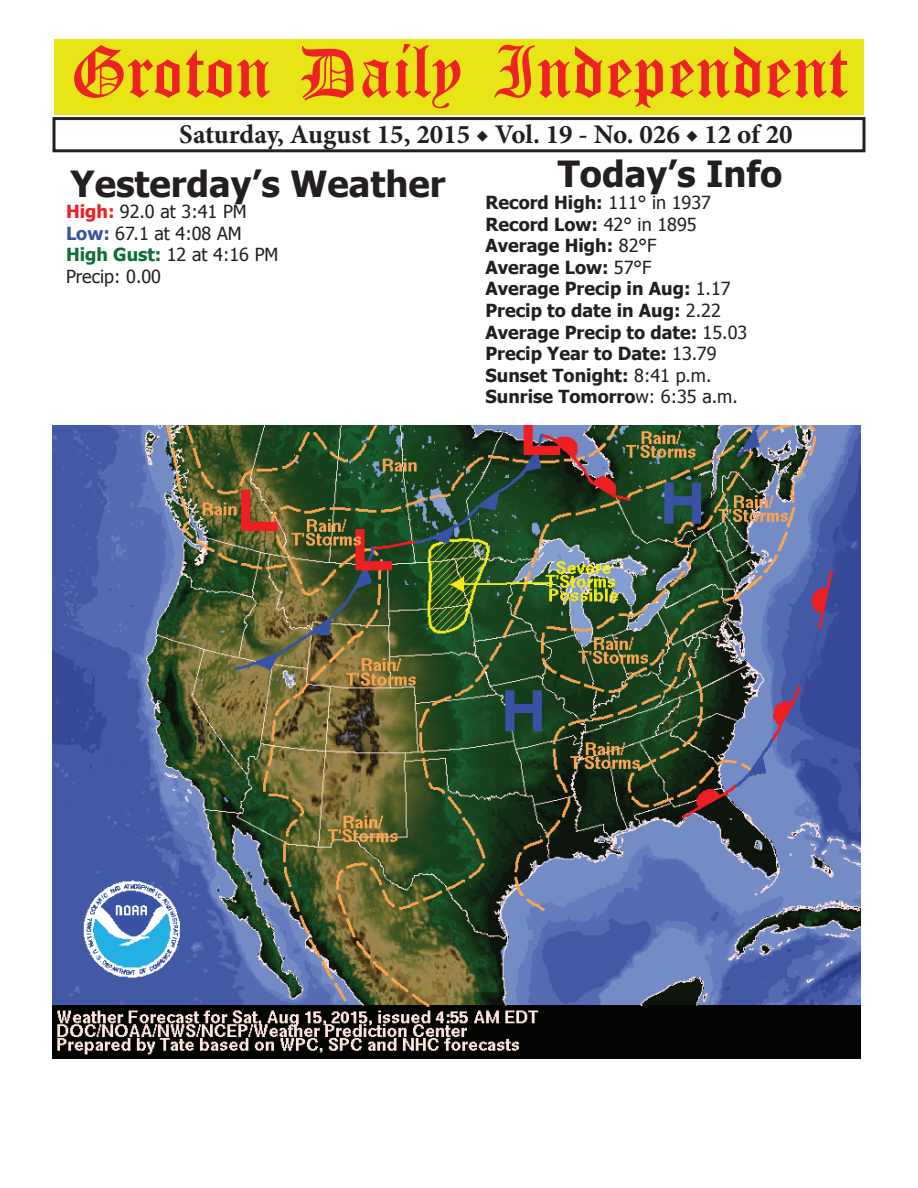
<style>
.page{position:relative;width:918px;height:1188px;background:#fff}
.page>*{position:absolute;margin:0;border:0;box-sizing:border-box;transform-origin:0 0}
.t1{font:54px "Old English Five";color:#ee2123}
.t2{font:700 36px "Tahoma";color:#231f20}
.t3{font:700 27px "Minion Pro";color:#231f20}
.t4{font:700 18px/21.6px "Tahoma";color:#231f20}
.t5{font:18px/21.6px "Tahoma";color:#231f20}
.s1{font-weight:700;color:#ee1d23}
.s2{font-weight:700;color:#3a53a3}
.s3{font-weight:700;color:#106e38}
.s4{font-weight:400}
</style>
<div class="page">
<div style="left:52px;top:117px;width:814px;height:35px;border:3px solid #231f20"></div>
<div style="left:54px;top:40px;width:810px;height:75px;background:#e7e515"></div>
<img style="left:52px;top:426px;width:809px;height:632px">
<h1 class="t1" style="left:70px;top:47px;width:779px">Groton Daily Independent</h1>
<h3 class="t3" style="left:179px;top:116px;width:615px">Saturday, August 15, 2015 ◆ Vol. 19 - No. 026 ◆ 12 of 20</h3>
<h2 class="t2" style="left:71px;top:158px;width:376px">Yesterday’s Weather</h2>
<p class="t5" style="left:66px;top:200px;width:214px"><span class="s1">High:</span> 92.0 at 3:41 PM<br><span class="s2">Low:</span> 67.1 at 4:08 AM<br><span class="s3">High Gust:</span> 12 at 4:16 PM<br>Precip: 0.00</p>
<h2 class="t2" style="left:558px;top:149px;width:226px">Today’s Info</h2>
<p class="t4" style="left:485px;top:191px;width:263px">Record High: <span class="s4">111° in 1937<br></span>Record Low: <span class="s4">42° in 1895<br></span>Average High: <span class="s4">82°F<br></span>Average Low: <span class="s4">57°F<br></span>Average Precip in Aug: <span class="s4">1.17<br></span>Precip to date in Aug: <span class="s4">2.22<br></span>Average Precip to date: <span class="s4">15.03<br></span>Precip Year to Date: <span class="s4">13.79<br></span>Sunset Tonight: <span class="s4">8:41 p.m.<br></span>Sunrise Tomorro<span class="s4">w: 6:35 a.m.</span></p>
</div>
